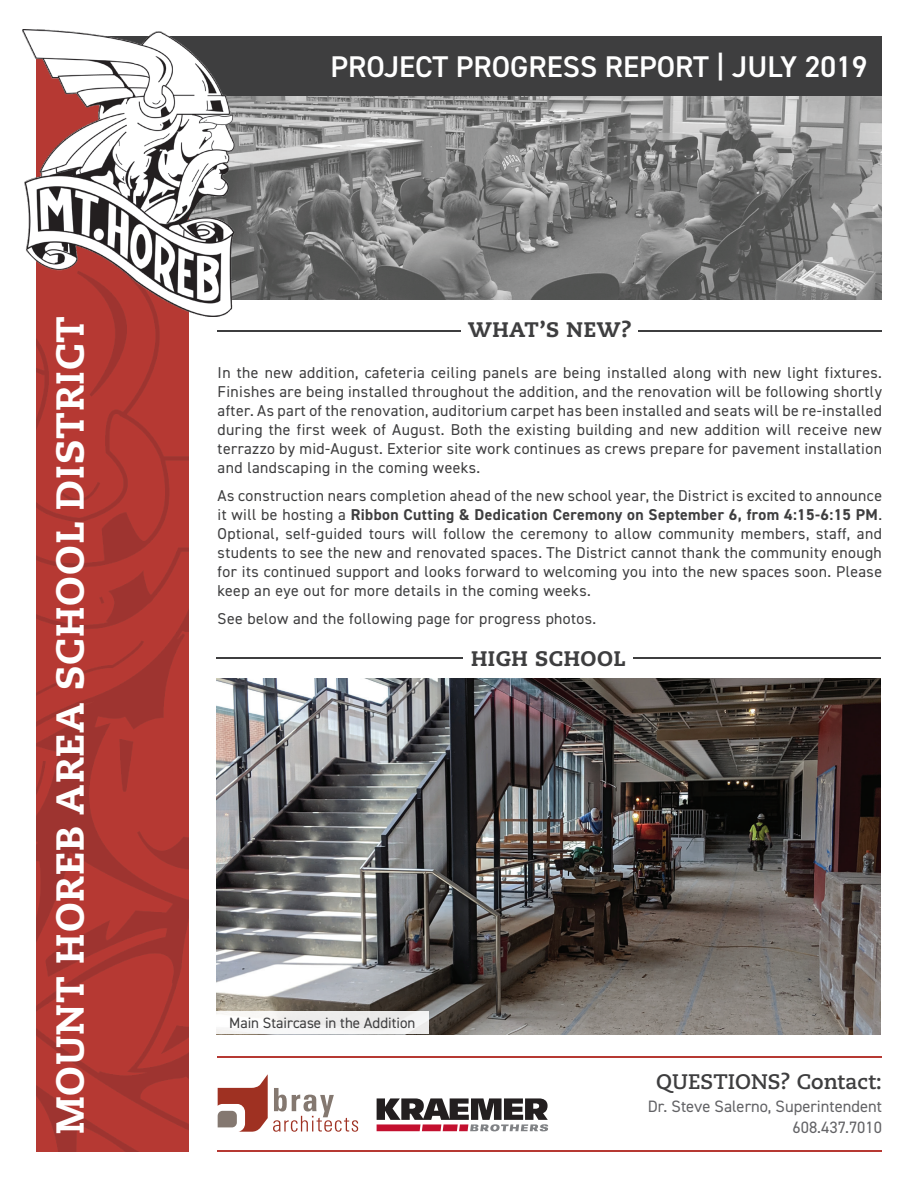
<style>
.page{position:relative;width:918px;height:1188px;background:#fff}
.page>*{position:absolute;margin:0;border:0;box-sizing:border-box;transform-origin:0 0}
.t1{font:800 39px "Caecilia LT Pro 85";letter-spacing:.025em;color:#fff}
.t2{font:600 30px "DIN2014";color:#fff}
.t3{font:800 21px "Caecilia LT Pro 85";letter-spacing:.025em;color:#3e3e3f}
.t4{font:700 21px "Caecilia LT Pro 75";color:#3e3e3f}
.t5{font:16.5px "DIN2014";color:#636366}
.t6{font:15.75px/18.9px "DIN2014";letter-spacing:.025em;color:#3e3e3f;text-align:justify}
.t7{font:15px "DIN2014";color:#3e3e3f}
.s1{font-weight:700}
</style>
<div class="page">
<svg style="left:240px;top:95px;width:642px;height:205px;background:#858585"></svg>
<img style="left:216px;top:679px;width:665px;height:355px">
<div style="left:216px;top:1011px;width:212px;height:23px;background:#f3f3f3"></div>
<hr style="left:218px;top:1056px;width:664px;height:1px;background:#b63933">
<svg style="left:218px;top:1074px;width:140px;height:58px"></svg>
<hr style="left:638px;top:330px;width:244px;height:1px;background:#3e3e3f">
<hr style="left:218px;top:330px;width:243px;height:1px;background:#3e3e3f">
<div style="left:86px;top:36px;width:796px;height:59px;background:#3e3e3f"></div>
<hr style="left:218px;top:1150px;width:664px;height:2px;background:#b63933">
<img style="left:36px;top:316px;width:153px;height:836px">
<img style="left:23px;top:30px;width:217px;height:286px">
<hr style="left:633px;top:657px;width:248px;height:1px;background:#3e3e3f">
<hr style="left:216px;top:657px;width:247px;height:1px;background:#3e3e3f">
<svg style="left:377px;top:1098px;width:171px;height:33px"></svg>
<h1 class="t1" style="left:43px;top:1134px;width:820px;rotate:-90deg">MOUNT HOREB AREA SCHOOL DISTRICT</h1>
<h2 class="t2" style="left:330px;top:46px;width:539px">PROJECT PROGRESS REPORT | JULY 2019</h2>
<h3 class="t3" style="left:468px;top:315px;width:165px">WHAT’S NEW?</h3>
<p class="t6" style="left:218px;top:363px;width:666px">In the new addition, cafeteria ceiling panels are being installed along with new light fixtures.<br>Finishes are being installed throughout the addition, and the renovation will be following shortly after. As part of the renovation, auditorium carpet has been installed and seats will be re-installed during the first week of August. Both the existing building and new addition will receive new terrazzo by mid-August. Exterior site work continues as crews prepare for pavement installation and landscaping in the coming weeks.</p>
<p class="t6" style="left:218px;top:486px;width:666px">As construction nears completion ahead of the new school year, the District is excited to announce it will be hosting a <span class="s1">Ribbon Cutting &amp; Dedication Ceremony on September 6, from 4:15-6:15 PM</span>.<br>Optional, self-guided tours will follow the ceremony to allow community members, staff, and students to see the new and renovated spaces. The District cannot thank the community enough for its continued support and looks forward to welcoming you into the new spaces soon. Please keep an eye out for more details in the coming weeks.</p>
<p class="t6" style="left:218px;top:609px;width:380px">See below and the following page for progress photos.</p>
<h3 class="t3" style="left:471px;top:644px;width:156px">HIGH SCHOOL</h3>
<p class="t7" style="left:229px;top:1014px;width:188px">Main Staircase in the Addition</p>
<h3 class="t4" style="left:656px;top:1067px;width:227px">QUESTIONS? Contact:</h3>
<p class="t5" style="left:648px;top:1096px;width:236px">Dr. Steve Salerno, Superintendent</p>
<p class="t5" style="left:793px;top:1117px;width:91px">608.437.7010</p>
</div>
